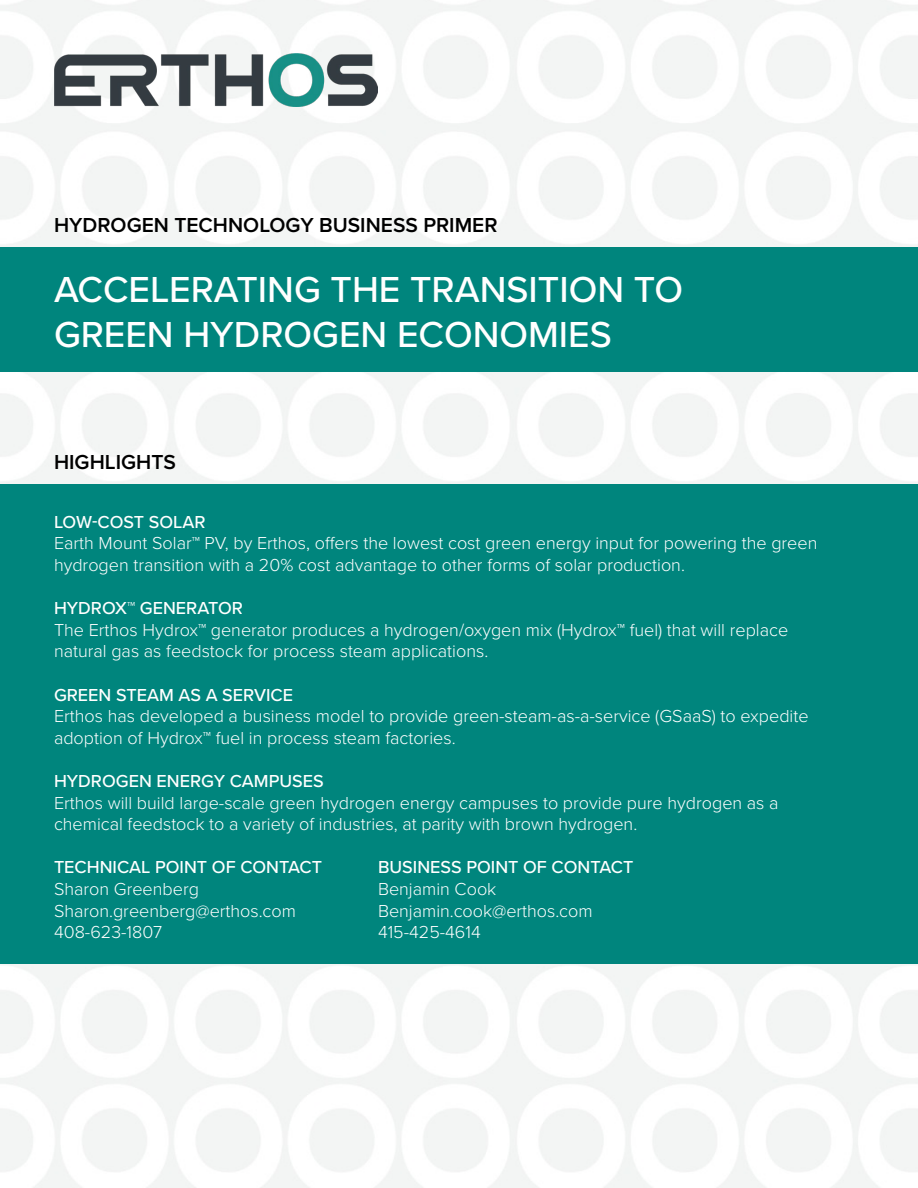
<style>
.page{position:relative;width:918px;height:1188px;background:#fff}
.page>*{position:absolute;margin:0;border:0;box-sizing:border-box;transform-origin:0 0}
.t1{font:500 37.5px/45px "Proxima Nova";color:#fff}
.t2{font:600 21px "Proxima Nova";color:#000}
.t3{font:300 18px/21.6px "Proxima Nova";color:#fff}
.t4{font:500 18px "Proxima Nova";color:#fff}
</style>
<div class="page">
<img style="left:0;top:0;width:918px;height:1188px">
<div style="left:0;top:247px;width:918px;height:125px;background:#00857d"></div>
<img style="left:54px;top:54px;width:324px;height:52px">
<div style="left:0;top:484px;width:918px;height:479px;background:#00857d"></div>
<p class="t2" style="left:54px;top:210px;width:445px">HYDROGEN TECHNOLOGY BUSINESS PRIMER</p>
<h1 class="t1" style="left:54px;top:265px;width:631px">ACCELERATING THE TRANSITION TO<br>GREEN HYDROGEN ECONOMIES</h1>
<p class="t2" style="left:54px;top:446px;width:123px">HIGHLIGHTS</p>
<p class="t4" style="left:54px;top:508px;width:153px">LOW-COST SOLAR</p>
<p class="t3" style="left:54px;top:532px;width:765px">Earth Mount Solar™ PV, by Erthos, offers the lowest cost green energy input for powering the green hydrogen transition with a 20% cost advantage to other forms of solar production.</p>
<p class="t4" style="left:54px;top:595px;width:190px">HYDROX™ GENERATOR</p>
<p class="t3" style="left:54px;top:618px;width:736px">The Erthos Hydrox™ generator produces a hydrogen/oxygen mix (Hydrox™ fuel) that will replace natural gas as feedstock for process steam applications.</p>
<p class="t4" style="left:54px;top:681px;width:241px">GREEN STEAM AS A SERVICE</p>
<p class="t3" style="left:54px;top:704px;width:756px">Erthos has developed a business model to provide green-steam-as-a-service (GSaaS) to expedite adoption of Hydrox™ fuel in process steam factories.</p>
<p class="t4" style="left:54px;top:768px;width:271px">HYDROGEN ENERGY CAMPUSES</p>
<p class="t3" style="left:54px;top:791px;width:726px">Erthos will build large-scale green hydrogen energy campuses to provide pure hydrogen as a chemical feedstock to a variety of industries, at parity with brown hydrogen.</p>
<p class="t4" style="left:54px;top:854px;width:270px">TECHNICAL POINT OF CONTACT</p>
<p class="t4" style="left:378px;top:854px;width:257px">BUSINESS POINT OF CONTACT</p>
<p class="t3" style="left:54px;top:877px;width:147px">Sharon Greenberg</p>
<p class="t3" style="left:378px;top:877px;width:120px">Benjamin Cook</p>
<p class="t3" style="left:54px;top:899px;width:243px">Sharon.greenberg@erthos.com</p>
<p class="t3" style="left:378px;top:899px;width:216px">Benjamin.cook@erthos.com</p>
<p class="t3" style="left:54px;top:920px;width:110px">408-623-1807</p>
<p class="t3" style="left:378px;top:920px;width:104px">415-425-4614</p>
</div>
